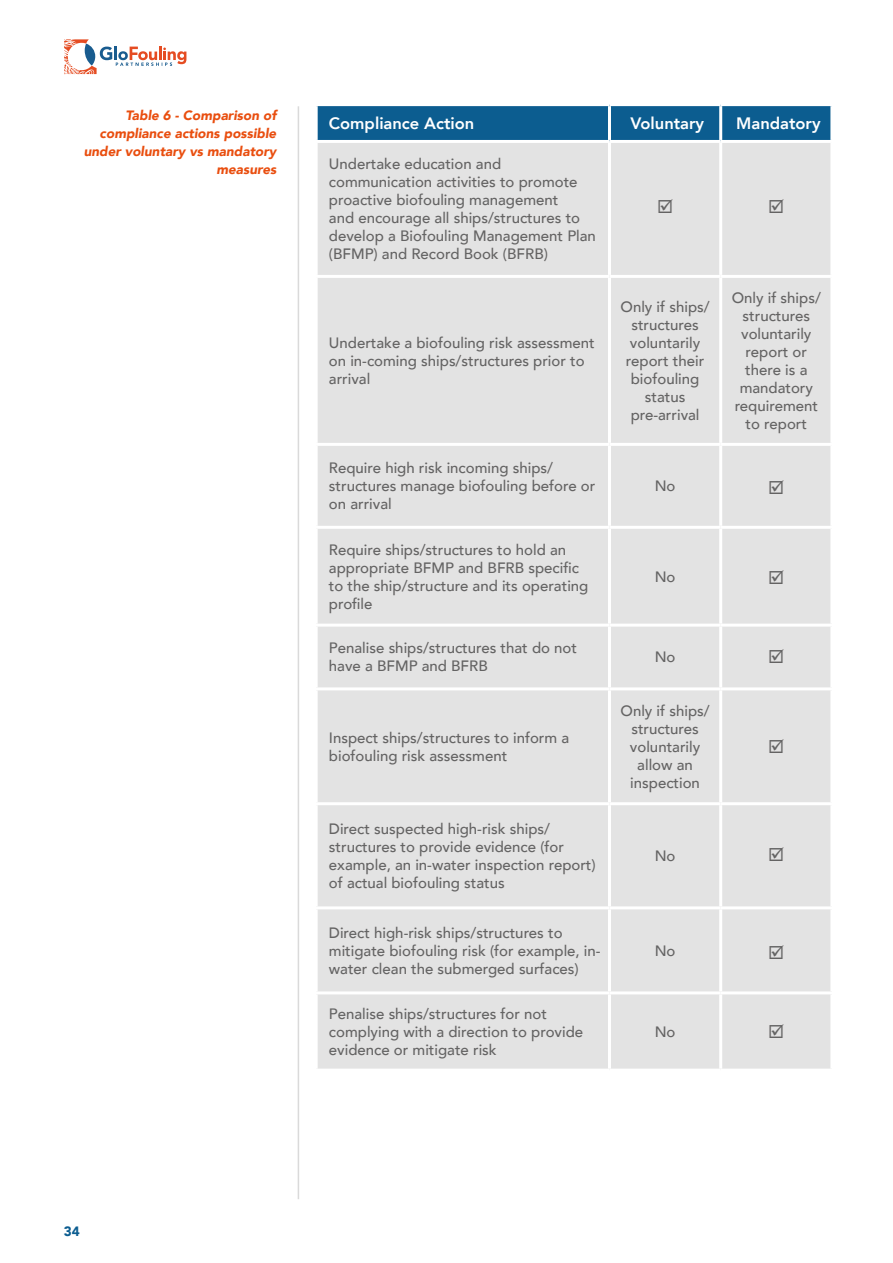
<style>
.page{position:relative;width:893px;height:1263px;background:#fff}
.page>*{position:absolute;margin:0;border:0;box-sizing:border-box;transform-origin:0 0}
.t1{font:800 16.5px "Avenir";color:#fff}
.t2{font:500 15px/18px "Avenir";color:#646363}
.t3{font:italic 900 13.5px/18px "Avenir";color:#e94e0f;text-align:right}
.t4{font:900 13.5px "Avenir";color:#0c5d90}
</style>
<div class="page">
<svg style="left:64px;top:39px;width:122px;height:36px"></svg>
<hr style="left:298px;top:106px;width:1px;height:1093px;background:#dadada">
<div style="left:318px;top:106px;width:512px;height:34px;background:#0c5d90"></div>
<div style="left:318px;top:143px;width:512px;height:925px;background:#e3e3e3"></div>
<hr style="left:608px;top:106px;width:3px;height:34px;background:#fff">
<hr style="left:719px;top:106px;width:3px;height:34px;background:#fff">
<hr style="left:608px;top:143px;width:3px;height:132px;background:#fff">
<hr style="left:719px;top:143px;width:3px;height:132px;background:#fff">
<hr style="left:315px;top:275px;width:294px;height:3px;background:#fff">
<hr style="left:609px;top:275px;width:112px;height:3px;background:#fff">
<hr style="left:608px;top:278px;width:3px;height:165px;background:#fff">
<hr style="left:721px;top:275px;width:112px;height:3px;background:#fff">
<hr style="left:719px;top:278px;width:3px;height:165px;background:#fff">
<hr style="left:315px;top:443px;width:294px;height:3px;background:#fff">
<hr style="left:609px;top:443px;width:112px;height:3px;background:#fff">
<hr style="left:608px;top:446px;width:3px;height:80px;background:#fff">
<hr style="left:721px;top:443px;width:112px;height:3px;background:#fff">
<hr style="left:719px;top:446px;width:3px;height:80px;background:#fff">
<hr style="left:315px;top:526px;width:294px;height:3px;background:#fff">
<hr style="left:609px;top:526px;width:112px;height:3px;background:#fff">
<hr style="left:608px;top:529px;width:3px;height:95px;background:#fff">
<hr style="left:721px;top:526px;width:112px;height:3px;background:#fff">
<hr style="left:719px;top:529px;width:3px;height:95px;background:#fff">
<hr style="left:315px;top:624px;width:294px;height:3px;background:#fff">
<hr style="left:609px;top:624px;width:112px;height:3px;background:#fff">
<hr style="left:608px;top:627px;width:3px;height:60px;background:#fff">
<hr style="left:721px;top:624px;width:112px;height:3px;background:#fff">
<hr style="left:719px;top:627px;width:3px;height:60px;background:#fff">
<hr style="left:315px;top:687px;width:294px;height:3px;background:#fff">
<hr style="left:609px;top:687px;width:112px;height:3px;background:#fff">
<hr style="left:608px;top:690px;width:3px;height:112px;background:#fff">
<hr style="left:721px;top:687px;width:112px;height:3px;background:#fff">
<hr style="left:719px;top:690px;width:3px;height:112px;background:#fff">
<hr style="left:315px;top:802px;width:294px;height:3px;background:#fff">
<hr style="left:609px;top:802px;width:112px;height:3px;background:#fff">
<hr style="left:608px;top:805px;width:3px;height:101px;background:#fff">
<hr style="left:721px;top:802px;width:112px;height:3px;background:#fff">
<hr style="left:719px;top:805px;width:3px;height:101px;background:#fff">
<hr style="left:315px;top:906px;width:294px;height:3px;background:#fff">
<hr style="left:609px;top:906px;width:112px;height:3px;background:#fff">
<hr style="left:608px;top:909px;width:3px;height:82px;background:#fff">
<hr style="left:721px;top:906px;width:112px;height:3px;background:#fff">
<hr style="left:719px;top:909px;width:3px;height:82px;background:#fff">
<hr style="left:315px;top:991px;width:294px;height:3px;background:#fff">
<hr style="left:609px;top:991px;width:112px;height:3px;background:#fff">
<hr style="left:608px;top:994px;width:3px;height:74px;background:#fff">
<hr style="left:721px;top:991px;width:112px;height:3px;background:#fff">
<hr style="left:719px;top:994px;width:3px;height:74px;background:#fff">
<svg style="left:659px;top:199px;width:14px;height:14px"></svg>
<svg style="left:770px;top:199px;width:14px;height:14px"></svg>
<svg style="left:770px;top:480px;width:14px;height:14px"></svg>
<svg style="left:770px;top:570px;width:14px;height:14px"></svg>
<svg style="left:770px;top:649px;width:14px;height:14px"></svg>
<svg style="left:770px;top:739px;width:14px;height:14px"></svg>
<svg style="left:770px;top:847px;width:14px;height:14px"></svg>
<svg style="left:770px;top:945px;width:14px;height:14px"></svg>
<svg style="left:770px;top:1024px;width:14px;height:14px"></svg>
<p class="t3" style="left:84px;top:106px;width:194px">Table 6 - Comparison of compliance actions possible under voluntary vs mandatory measures</p>
<p class="t1" style="left:329px;top:111px;width:147px">Compliance Action</p>
<p class="t1" style="left:630px;top:111px;width:75px">Voluntary</p>
<p class="t1" style="left:736px;top:111px;width:86px">Mandatory</p>
<p class="t2" style="left:329px;top:154px;width:269px">Undertake education and communication activities to promote proactive biofouling management<br>and encourage all ships/structures to develop a Biofouling Management Plan (BFMP) and Record Book (BFRB)</p>
<p class="t2" style="left:329px;top:333px;width:267px">Undertake a biofouling risk assessment on in-coming ships/structures prior to arrival</p>
<p class="t2" style="left:329px;top:458px;width:268px">Require high risk incoming ships/ structures manage biofouling before or on arrival</p>
<p class="t2" style="left:329px;top:539px;width:261px">Require ships/structures to hold an appropriate BFMP and BFRB specific to the ship/structure and its operating profile</p>
<p class="t2" style="left:621px;top:297px;width:91px;text-align:center">Only if ships/ structures voluntarily report their biofouling status pre-arrival</p>
<p class="t2" style="left:732px;top:288px;width:91px;text-align:center">Only if ships/ structures voluntarily report or there is a mandatory requirement to report</p>
<p class="t2" style="left:655px;top:476px;width:22px">No</p>
<p class="t2" style="left:655px;top:566px;width:22px">No</p>
<p class="t2" style="left:329px;top:638px;width:250px">Penalise ships/structures that do not have a BFMP and BFRB</p>
<p class="t2" style="left:655px;top:647px;width:22px">No</p>
<p class="t2" style="left:329px;top:728px;width:242px">Inspect ships/structures to inform a biofouling risk assessment</p>
<p class="t2" style="left:329px;top:819px;width:268px">Direct suspected high-risk ships/ structures to provide evidence (for example, an in-water inspection report) of actual biofouling status</p>
<p class="t2" style="left:329px;top:923px;width:273px">Direct high-risk ships/structures to mitigate biofouling risk (for example, in&shy;water clean the submerged surfaces)</p>
<p class="t2" style="left:329px;top:1004px;width:256px">Penalise ships/structures for not complying with a direction to provide evidence or mitigate risk</p>
<p class="t2" style="left:621px;top:701px;width:91px;text-align:center">Only if ships/ structures voluntarily allow an inspection</p>
<p class="t2" style="left:655px;top:846px;width:22px">No</p>
<p class="t2" style="left:655px;top:941px;width:22px">No</p>
<p class="t2" style="left:655px;top:1022px;width:22px">No</p>
<p class="t4" style="left:64px;top:1220px;width:17px">34</p>
</div>
